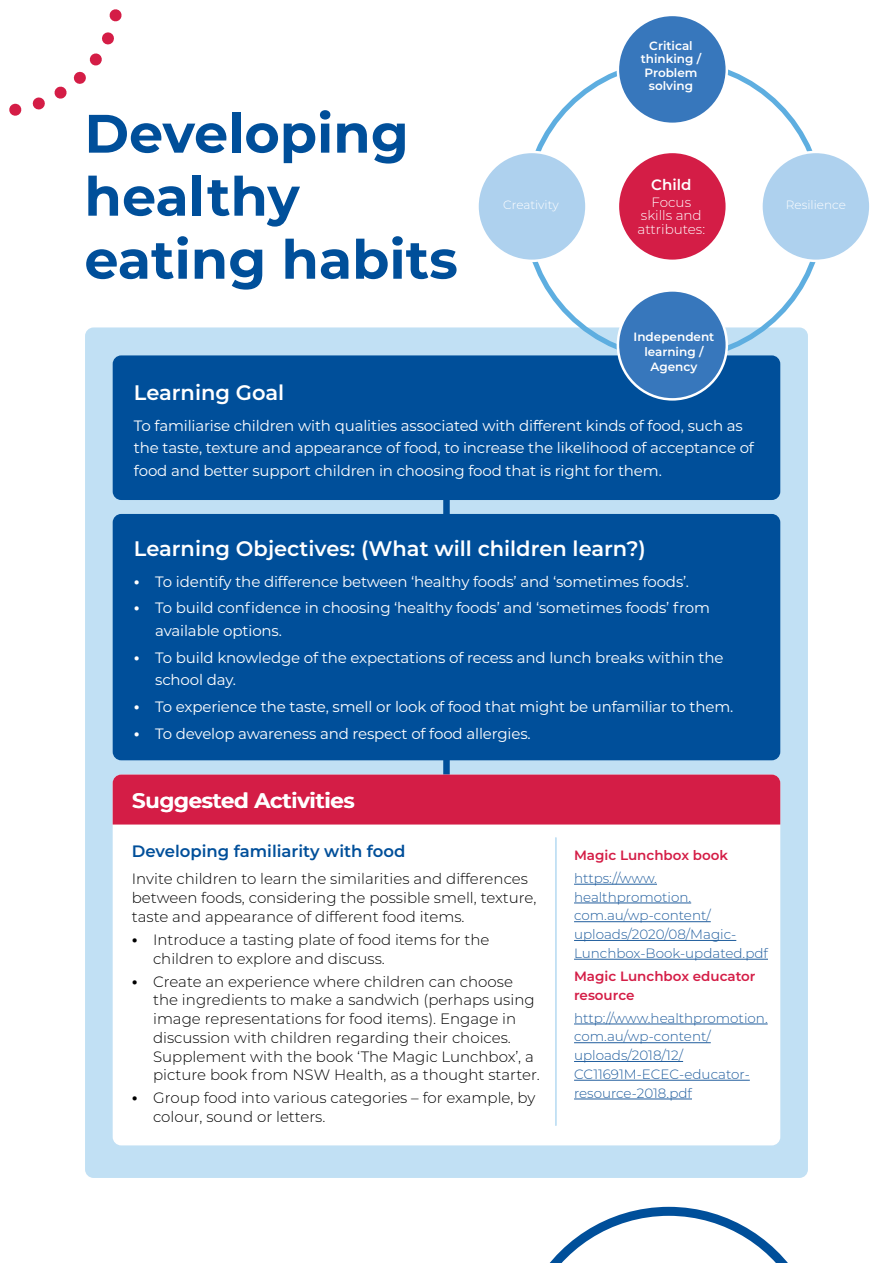
<style>
.page{position:relative;width:893px;height:1263px;background:#fff}
.page>*{position:absolute;margin:0;border:0;box-sizing:border-box;transform-origin:0 0}
.Heading_1{font:700 54px/63px "Montserrat";color:#004f9a}
.Heading_2{font:600 21px "Montserrat";color:#fff}
.Heading_3{font:600 16.5px "Montserrat";color:#004f9a}
.Body{font:15px/22.5px "Montserrat";letter-spacing:-.01em;color:#fff}
.Bullet{font:300 15px/18.8px "Montserrat";color:#000}
.t1{font:600 15px "Montserrat";color:#fff}
.Hyperlink{font:300 13.5px/18.8px "Montserrat";color:#215e9e}
.Subheading{font:600 13.5px/18.8px "Montserrat";color:#d41d46}
.t2{font:300 13.5px/13.5px "Montserrat";color:#fff;text-align:center}
.t3{font:600 12px/13.5px "Montserrat";color:#fff;text-align:center}
.t4{font:300 12px "Montserrat";color:#fff}
.s1{font-weight:700;font-size:16.5px}
</style>
<div class="page">
<div style="left:85px;top:327px;width:723px;height:851px;background:#c1e0f4;border-radius:9px"></div>
<svg style="left:549px;top:1206px;width:239px;height:57px"></svg>
<div style="left:443px;top:398px;width:6px;height:391px;background:#004f9a"></div>
<div style="left:113px;top:774px;width:667px;height:371px;background:#fff;border-radius:9px"></div>
<div style="left:113px;top:774px;width:667px;height:50px;background:#d41d46"></div>
<hr style="left:555px;top:837px;width:2px;height:288px;background:#c1e0f4">
<hr style="left:574px;top:884px;width:83px;height:1px;background:#215e9e">
<hr style="left:574px;top:903px;width:117px;height:1px;background:#215e9e">
<hr style="left:574px;top:921px;width:137px;height:1px;background:#215e9e">
<hr style="left:574px;top:940px;width:162px;height:1px;background:#215e9e">
<hr style="left:574px;top:959px;width:194px;height:1px;background:#215e9e">
<hr style="left:574px;top:1024px;width:194px;height:1px;background:#215e9e">
<hr style="left:574px;top:1042px;width:137px;height:1px;background:#215e9e">
<hr style="left:574px;top:1061px;width:109px;height:1px;background:#215e9e">
<hr style="left:574px;top:1080px;width:176px;height:1px;background:#215e9e">
<hr style="left:574px;top:1099px;width:118px;height:1px;background:#215e9e">
<div style="left:113px;top:355px;width:667px;height:145px;background:#004f9a;border-radius:9px"></div>
<div style="left:618px;top:15px;width:109px;height:109px;background:#3777bc;border-radius:50%"></div>
<div style="left:617px;top:14px;width:111px;height:111px;border:2px solid #fff;border-radius:50%"></div>
<div style="left:477px;top:152px;width:109px;height:109px;background:#aed1ee;border-radius:50%"></div>
<div style="left:476px;top:151px;width:112px;height:111px;border:2px solid #fff;border-radius:50%"></div>
<div style="left:761px;top:152px;width:109px;height:109px;background:#aed1ee;border-radius:50%"></div>
<div style="left:760px;top:151px;width:112px;height:111px;border:2px solid #fff;border-radius:50%"></div>
<div style="left:618px;top:152px;width:109px;height:109px;background:#d41d46;border-radius:50%"></div>
<div style="left:617px;top:151px;width:111px;height:111px;border:2px solid #fff;border-radius:50%"></div>
<div style="left:618px;top:290px;width:109px;height:109px;background:#3777bc;border-radius:50%"></div>
<div style="left:617px;top:289px;width:111px;height:112px;border:2px solid #fff;border-radius:50%"></div>
<div style="left:113px;top:514px;width:667px;height:246px;background:#004f9a;border-radius:9px"></div>
<svg style="left:9px;top:9px;width:113px;height:107px"></svg>
<h1 class="Heading_1" style="left:84px;top:99px;width:375px">Developing healthy eating habits</h1>
<p class="t3" style="left:641px;top:38px;width:62px">Critical thinking /<br>Problem solving</p>
<p class="t1" style="left:651px;top:174px;width:42px">Child</p>
<p class="t2" style="left:637px;top:195px;width:69px">Focus skills and attributes:</p>
<p class="t4" style="left:503px;top:197px;width:57px">Creativity</p>
<p class="t4" style="left:786px;top:197px;width:61px">Resilience</p>
<p class="t3" style="left:633px;top:328px;width:82px;line-height:15px">Independent learning /<br>Agency</p>
<h2 class="Heading_2" style="left:134px;top:377px;width:152px">Learning Goal</h2>
<p class="Body" style="left:134px;top:414px;width:622px">To familiarise children with qualities associated with different kinds of food, such as the taste, texture and appearance of food, to increase the likelihood of acceptance of food and better support children in choosing food that is right for them.</p>
<h2 class="Heading_2" style="left:134px;top:533px;width:513px">Learning Objectives: (What will children learn?)</h2>
<p class="Body" style="left:134px;top:569px;width:557px"><span class="s1">•</span> To identify the difference between ‘healthy foods’ and ‘sometimes foods’.</p>
<p class="Body" style="left:155px;top:596px;width:556px;text-indent:-21px"><span class="s1">•</span> To build confidence in choosing ‘healthy foods’ and ‘sometimes foods’ from available options.</p>
<p class="Body" style="left:155px;top:645px;width:570px;text-indent:-21px"><span class="s1">•</span> To build knowledge of the expectations of recess and lunch breaks within the school day.</p>
<p class="Body" style="left:134px;top:695px;width:601px"><span class="s1">•</span> To experience the taste, smell or look of food that might be unfamiliar to them.</p>
<p class="Body" style="left:134px;top:721px;width:398px"><span class="s1">•</span> To develop awareness and respect of food allergies.</p>
<h2 class="Heading_2" style="left:133px;top:786px;width:224px">Suggested Activities</h2>
<h3 class="Heading_3" style="left:132px;top:839px;width:275px">Developing familiarity with food</h3>
<p class="Bullet" style="left:132px;top:869px;width:406px">Invite children to learn the similarities and differences between foods, considering the possible smell, texture, taste and appearance of different food items.</p>
<p class="Bullet" style="left:153px;top:930px;width:338px;text-indent:-21px"><span class="s1">•</span> Introduce a tasting plate of food items for the children to explore and discuss.</p>
<p class="Bullet" style="left:153px;top:971px;width:388px;text-indent:-21px"><span class="s1">•</span> Create an experience where children can choose the ingredients to make a sandwich (perhaps using image representations for food items). Engage in discussion with children regarding their choices.<br>Supplement with the book ‘The Magic Lunchbox’, a picture book from NSW Health, as a thought starter.</p>
<p class="Bullet" style="left:153px;top:1088px;width:384px;text-indent:-21px"><span class="s1">•</span> Group food into various categories – for example, by colour, sound or letters.</p>
<p class="Subheading" style="left:574px;top:845px;width:155px">Magic Lunchbox book</p>
<h2 class="Hyperlink" style="left:574px;top:868px;width:195px">https://www. healthpromotion. com.au/wp-content/ uploads/2020/08/Magic-<br>Lunchbox-Book-updated.pdf</h2>
<p class="Subheading" style="left:574px;top:966px;width:183px">Magic Lunchbox educator resource</p>
<h2 class="Hyperlink" style="left:574px;top:1008px;width:195px">http://www.healthpromotion. com.au/wp-content/ uploads/2018/12/<br>CC11691M-ECEC-educator&shy;resource-2018.pdf</h2>
</div>
